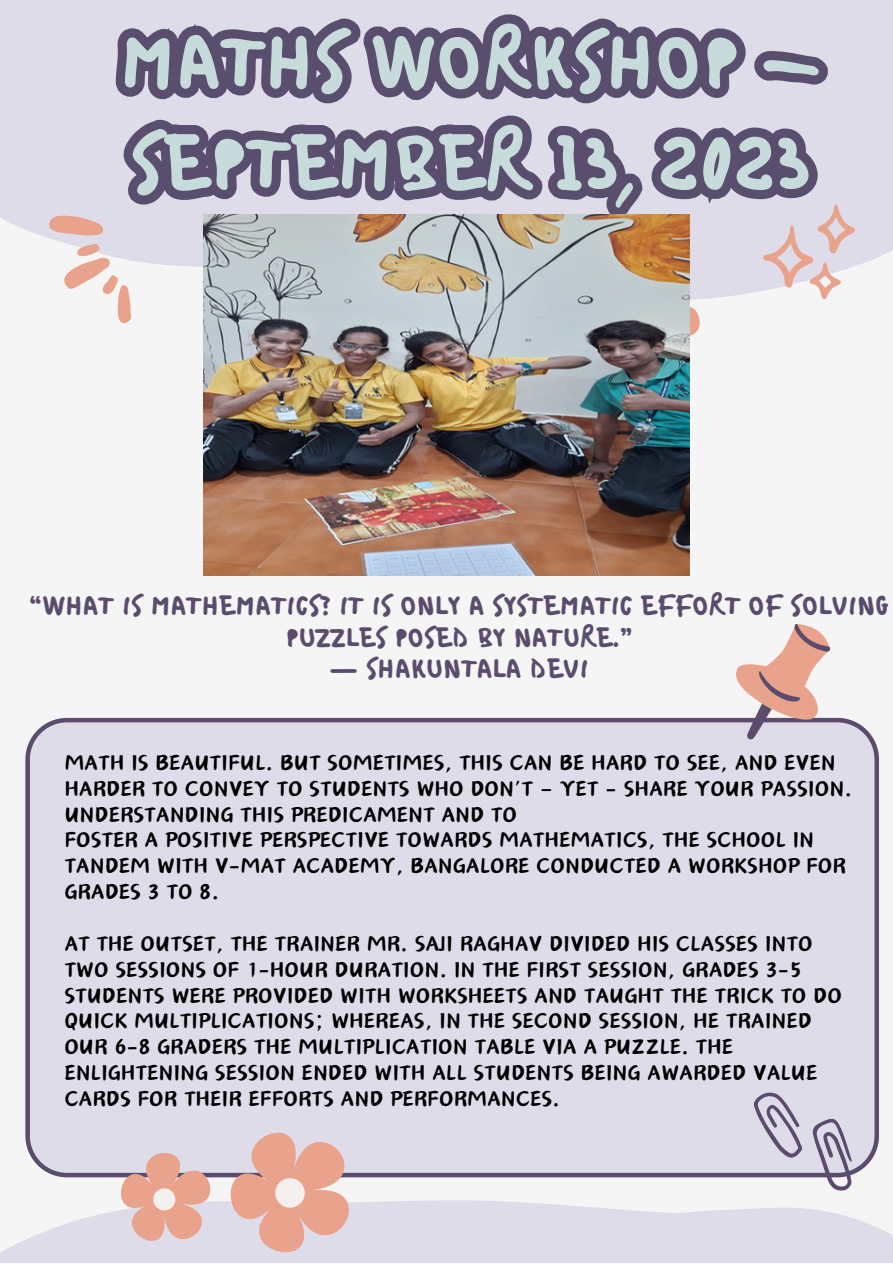
<style>
.page{position:relative;width:893px;height:1264px;background:#fff}
.page>*{position:absolute;margin:0;border:0;box-sizing:border-box;transform-origin:0 0}
.t1{font:76.8px/101.1px "Bristol";color:#c8dbdb}
.t2{font:27px/25.8px "Canva Oriental Brush";color:#000}
.t3{font:27px/31.5px "Bristol";color:#5b4c6e;text-align:center}
</style>
<div class="page">
<div style="left:0;top:0;width:892px;height:1262px;background:#f5f5f5"></div>
<svg style="left:0;top:0;width:892px;height:300px;fill:#dfdcea"></svg>
<svg style="left:0;top:1200px;width:892px;height:62px;fill:#dfdcea"></svg>
<svg style="left:108px;top:0;width:784px;height:228px;background:#9a93aa"></svg>
<svg style="left:763px;top:204px;width:92px;height:95px"></svg>
<svg style="left:25px;top:197px;width:137px;height:127px"></svg>
<svg style="left:689px;top:273px;width:14px;height:98px"></svg>
<div style="left:25px;top:718px;width:853px;height:459px;background:#dfdcea"></div>
<svg style="left:73px;top:1109px;width:89px;height:153px;background:#e1d3d9"></svg>
<svg style="left:162px;top:1068px;width:249px;height:194px;background:#e0cfd4"></svg>
<svg style="left:269px;top:1172px;width:42px;height:41px"></svg>
<svg style="left:731px;top:624px;width:102px;height:124px"></svg>
<svg style="left:749px;top:1068px;width:119px;height:142px"></svg>
<img style="left:203px;top:214px;width:486px;height:361px">
<p class="t1" style="left:119px;top:15px;width:703px">MATHS WORKSHOP -<br>SEPTEMBER 13, 2023</p>
<p class="t3" style="left:29px;top:591px;width:861px">“WHAT IS MATHEMATICS? IT IS ONLY A SYSTEMATIC EFFORT OF SOLVING<br>PUZZLES POSED BY NATURE.”</p>
<p class="t3" style="left:330px;top:654px;width:260px">— SHAKUNTALA DEVI</p>
<p class="t2" style="left:64px;top:750px;width:789px">MATH IS BEAUTIFUL. BUT SOMETIMES, THIS CAN BE HARD TO SEE, AND EVEN<br>HARDER TO CONVEY TO STUDENTS WHO DON’T – YET - SHARE YOUR PASSION.<br>UNDERSTANDING THIS PREDICAMENT AND TO</p>
<p class="t2" style="left:64px;top:828px;width:783px">FOSTER A POSITIVE PERSPECTIVE TOWARDS MATHEMATICS, THE SCHOOL IN<br>TANDEM WITH V-MAT ACADEMY, BANGALORE CONDUCTED A WORKSHOP FOR<br>GRADES 3 TO 8.</p>
<p class="t2" style="left:64px;top:931px;width:779px">AT THE OUTSET, THE TRAINER MR. SAJI RAGHAV DIVIDED HIS CLASSES INTO TWO SESSIONS OF 1-HOUR DURATION. IN THE FIRST SESSION, GRADES 3-5<br>STUDENTS WERE PROVIDED WITH WORKSHEETS AND TAUGHT THE TRICK TO DO QUICK MULTIPLICATIONS; WHEREAS, IN THE SECOND SESSION, HE TRAINED OUR 6-8 GRADERS THE MULTIPLICATION TABLE VIA A PUZZLE. THE ENLIGHTENING SESSION ENDED WITH ALL STUDENTS BEING AWARDED VALUE CARDS FOR THEIR EFFORTS AND PERFORMANCES.</p>
</div>
